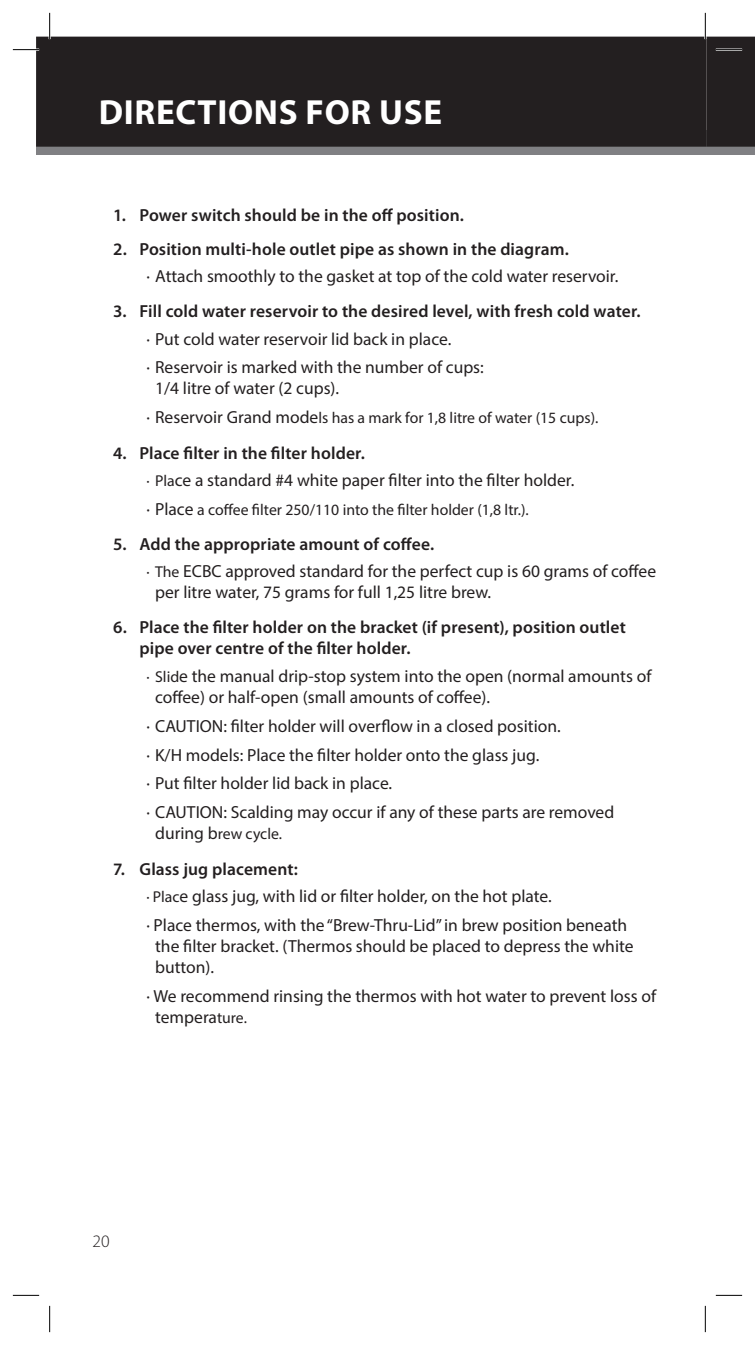
<style>
.page{position:relative;width:755px;height:1345px;background:#fff}
.page>*{position:absolute;margin:0;border:0;box-sizing:border-box;transform-origin:0 0}
.Headline{font:700 35px "Myriad Pro";letter-spacing:.02em;color:#fff}
.t1{font:17.5px/21px "Myriad Pro";color:#231f20}
.Directions_subtitle{font:600 17.5px/21px "Myriad Pro";letter-spacing:.005em;color:#231f20}
.t2{font:300 17.5px "Myriad Pro";color:#231f20}
.t3{font:15.75px "Myriad Pro";color:#231f20}
.s1{font-size:17.5px}
.s2{font-size:15.75px}
</style>
<div class="page">
<div style="left:705px;top:130px;width:49px;height:24px;background:#808083"></div>
<div style="left:36px;top:130px;width:669px;height:24px;background:#808083"></div>
<div style="left:37px;top:37px;width:668px;height:109px;background:#231f20"></div>
<div style="left:36px;top:37px;width:669px;height:110px;border:2px solid #231f20"></div>
<hr style="left:13px;top:49px;width:26px;height:2px;background:#fff">
<hr style="left:49px;top:13px;width:2px;height:26px;background:#fff">
<hr style="left:703px;top:13px;width:3px;height:26px;background:#fff">
<svg style="left:13px;top:49px;width:26px;height:1px"></svg>
<svg style="left:13px;top:1294px;width:26px;height:1px"></svg>
<svg style="left:716px;top:1294px;width:25px;height:1px"></svg>
<svg style="left:49px;top:13px;width:1px;height:26px"></svg>
<svg style="left:49px;top:1305px;width:1px;height:26px"></svg>
<svg style="left:704px;top:13px;width:50px;height:134px"></svg>
<svg style="left:704px;top:1306px;width:1px;height:25px"></svg>
<p class="Headline" style="left:99px;top:89px;width:344px">DIRECTIONS FOR USE</p>
<p class="Directions_subtitle" style="left:113px;top:205px;width:352px">1. Power switch should be in the off position.</p>
<p class="Directions_subtitle" style="left:113px;top:239px;width:457px">2. Position multi-hole outlet pipe as shown in the diagram.</p>
<p class="t1" style="left:146px;top:265px;width:473px">· Attach smoothly to the gasket at top of the cold water reservoir.</p>
<p class="Directions_subtitle" style="left:113px;top:301px;width:528px">3. Fill cold water reservoir to the desired level, with fresh cold water.</p>
<p class="t1" style="left:146px;top:328px;width:306px">· Put cold water reservoir lid back in place.</p>
<p class="t1" style="left:155px;top:357px;width:330px;text-indent:-9px">· Reservoir is marked with the number of cups:<br>1/4 litre of water (2 cups).</p>
<p class="t3" style="left:146px;top:408px;width:453px"><span class="s1">· Reservoir Grand mode</span>ls has a mark for 1,8 litre of water (15 cups).</p>
<p class="Directions_subtitle" style="left:113px;top:442px;width:253px">4. Place filter in the filter holder.</p>
<p class="t1" style="left:146px;top:469px;width:429px"><span class="s2">· Pla</span>ce a standard #4 white paper filter into the filter holder.</p>
<p class="t3" style="left:146px;top:500px;width:383px"><span class="s1">· Place</span> a coffee filter 250/110 into the filter holder (1,8 ltr.).</p>
<p class="Directions_subtitle" style="left:113px;top:534px;width:322px">5. Add the appropriate amount of coffee.</p>
<p class="t1" style="left:155px;top:560px;width:502px;text-indent:-9px"><span class="s2">· The</span> ECBC approved standard for the perfect cup is 60 grams of coffee per litre water, 75 grams for full 1,25 litre brew.</p>
<p class="Directions_subtitle" style="left:139px;top:617px;width:487px;text-indent:-26px">6. Place the filter holder on the bracket (if present), position outlet pipe over centre of the filter holder.</p>
<p class="t1" style="left:155px;top:665px;width:497px;text-indent:-9px"><span class="s2">· Slid</span>e the manual drip-stop system into the open (normal amounts of coffee) or half-open (small amounts of coffee).</p>
<p class="t1" style="left:146px;top:715px;width:415px">· CAUTION: filter holder will overflow in a closed position.</p>
<p class="t1" style="left:146px;top:744px;width:394px">· K/H models: Place the filter holder onto the glass jug.</p>
<p class="t1" style="left:146px;top:772px;width:247px">· Put filter holder lid back in place.</p>
<p class="t1" style="left:146px;top:801px;width:469px">· CAUTION: Scalding may occur if any of these parts are removed</p>
<p class="t3" style="left:155px;top:824px;width:128px"><span class="s1">during b</span>rew cycle.</p>
<p class="Directions_subtitle" style="left:113px;top:858px;width:186px">7. Glass jug placement:</p>
<p class="t1" style="left:146px;top:885px;width:406px"><span class="s2">· Plac</span>e glass jug, with lid or filter holder, on the hot plate.</p>
<p class="t1" style="left:155px;top:914px;width:479px;text-indent:-9px">· Place thermos, with the “Brew-Thru-Lid” in brew position beneath the filter bracket. (Thermos should be placed to depress the white button).</p>
<p class="t1" style="left:155px;top:985px;width:502px;text-indent:-9px">· We recommend rinsing the thermos with hot water to prevent loss of tempera<span class="s2">ture.</span></p>
<p class="t2" style="left:92px;top:1231px;width:19px">20</p>
</div>
